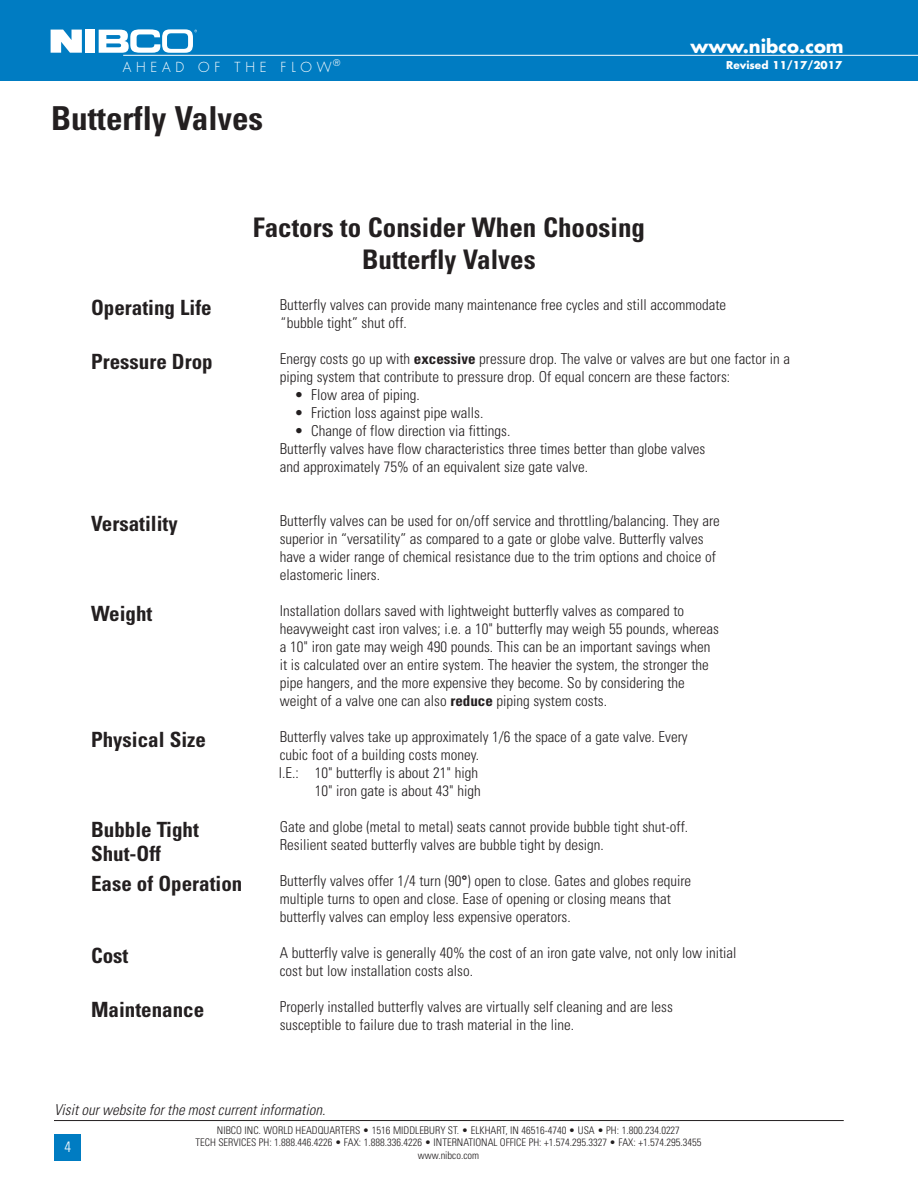
<style>
.page{position:relative;width:918px;height:1188px;background:#fff}
.page>*{position:absolute;margin:0;border:0;box-sizing:border-box;transform-origin:0 0}
.t1{font:700 condensed 33px "Univers LT Std";color:#231f20}
.t2{font:700 condensed 27px "Univers LT Std";color:#231f20}
.t3{font:700 condensed 21px/24px "Univers LT Std";color:#231f20}
.t4{font:700 18px "Futura Std";color:#fff}
.t5{font:300 condensed 15px/18px "Univers LT Std";color:#231f20}
.t6{font:italic 300 condensed 15px "Univers LT Std";color:#231f20}
.t7{font:300 condensed 15px "Univers LT Std";color:#fff}
.t8{font:300 13.5px "Futura Std";letter-spacing:.35em;color:#fff}
.t9{font:300 condensed 10.5px/12.6px "Univers LT Std";color:#231f20;text-align:center}
.t10{font:700 10.5px "Futura Std";color:#fff}
.s1{font-weight:700}
</style>
<div class="page">
<div style="left:54px;top:1134px;width:27px;height:27px;background:#007cc2"></div>
<hr style="left:54px;top:1120px;width:790px;height:1px;background:#231f20">
<div style="left:0;top:0;width:918px;height:81px;background:#007cc2"></div>
<hr style="left:123px;top:55px;width:795px;height:1px;background:#fff">
<div style="left:85px;top:30px;width:10px;height:23px;background:#fff"></div>
<svg style="left:51px;top:30px;width:31px;height:23px"></svg>
<svg style="left:99px;top:29px;width:98px;height:24px"></svg>
<p class="t8" style="left:123px;top:59px;width:219px">AHEAD OF THE FLOW<sup>®</sup></p>
<p class="t1" style="left:51px;top:98px;width:214px">Butterfly Valves</p>
<p class="t2" style="left:253px;top:211px;width:394px">Factors to Consider When Choosing</p>
<p class="t2" style="left:362px;top:243px;width:175px">Butterfly Valves</p>
<p class="t4" style="left:691px;top:34px;width:155px">www.nibco.com</p>
<p class="t10" style="left:726px;top:58px;width:117px">Revised 11/17/2017</p>
<p class="t3" style="left:91px;top:295px;width:122px">Operating Life</p>
<p class="t3" style="left:91px;top:349px;width:123px">Pressure Drop</p>
<p class="t3" style="left:91px;top:511px;width:88px">Versatility</p>
<p class="t3" style="left:91px;top:601px;width:63px">Weight</p>
<p class="t3" style="left:91px;top:727px;width:116px">Physical Size</p>
<p class="t3" style="left:91px;top:817px;width:109px">Bubble Tight<br>Shut-Off</p>
<p class="t3" style="left:91px;top:871px;width:153px">Ease of Operation</p>
<p class="t3" style="left:91px;top:943px;width:39px">Cost</p>
<p class="t3" style="left:91px;top:997px;width:115px">Maintenance</p>
<p class="t5" style="left:280px;top:296px;width:448px">Butterfly valves can provide many maintenance free cycles and still accommodate “bubble tight” shut off.</p>
<p class="t5" style="left:280px;top:350px;width:512px">Energy costs go up with <span class="s1">excessive</span> pressure drop. The valve or valves are but one factor in a</p>
<p class="t5" style="left:280px;top:368px;width:452px">piping system that contribute to pressure drop. Of equal concern are these factors:</p>
<p class="t5" style="left:294px;top:386px;width:125px">• Flow area of piping.</p>
<p class="t5" style="left:294px;top:404px;width:188px">• Friction loss against pipe walls.</p>
<p class="t5" style="left:294px;top:422px;width:215px">• Change of flow direction via fittings.</p>
<p class="t5" style="left:280px;top:440px;width:427px">Butterfly valves have flow characteristics three times better than globe valves and approximately 75% of an equivalent size gate valve.</p>
<p class="t5" style="left:280px;top:512px;width:442px">Butterfly valves can be used for on/off service and throttling/balancing. They are superior in “versatility” as compared to a gate or globe valve. Butterfly valves have a wider range of chemical resistance due to the trim options and choice of elastomeric liners.</p>
<p class="t5" style="left:280px;top:602px;width:441px">Installation dollars saved with lightweight butterfly valves as compared to heavyweight cast iron valves; i.e. a 10" butterfly may weigh 55 pounds, whereas a 10" iron gate may weigh 490 pounds. This can be an important savings when it is calculated over an entire system. The heavier the system, the stronger the pipe hangers, and the more expensive they become. So by considering the</p>
<p class="t5" style="left:280px;top:692px;width:327px">weight of a valve one can also <span class="s1">reduce</span> piping system costs.</p>
<p class="t5" style="left:280px;top:728px;width:409px">Butterfly valves take up approximately 1/6 the space of a gate valve. Every cubic foot of a building costs money.</p>
<p class="t5" style="left:279px;top:764px;width:201px">I.E.: 10" butterfly is about 21" high</p>
<p class="t5" style="left:315px;top:782px;width:168px">10" iron gate is about 43" high</p>
<p class="t5" style="left:280px;top:818px;width:408px">Gate and globe (metal to metal) seats cannot provide bubble tight shut-off.<br>Resilient seated butterfly valves are bubble tight by design.</p>
<p class="t5" style="left:280px;top:872px;width:413px">Butterfly valves offer 1/4 turn (90<span class="s1">°</span>) open to close. Gates and globes require multiple turns to open and close. Ease of opening or closing means that butterfly valves can employ less expensive operators.</p>
<p class="t5" style="left:280px;top:944px;width:458px">A butterfly valve is generally 40% the cost of an iron gate valve, not only low initial cost but low installation costs also.</p>
<p class="t5" style="left:280px;top:998px;width:395px">Properly installed butterfly valves are virtually self cleaning and are less susceptible to failure due to trash material in the line.</p>
<p class="t6" style="left:54px;top:1101px;width:273px">Visit our website for the most current information.</p>
<p class="t7" style="left:64px;top:1137px;width:8px">4</p>
<p class="t9" style="left:196px;top:1124px;width:507px">NIBCO INC. WORLD HEADQUARTERS • 1516 MIDDLEBURY ST. • ELKHART, IN 46516-4740 • USA • PH: 1.800.234.0227<br>TECH SERVICES PH: 1.888.446.4226 • FAX: 1.888.336.4226 • INTERNATIONAL OFFICE PH: +1.574.295.3327 • FAX: +1.574.295.3455 www.nibco.com</p>
</div>
